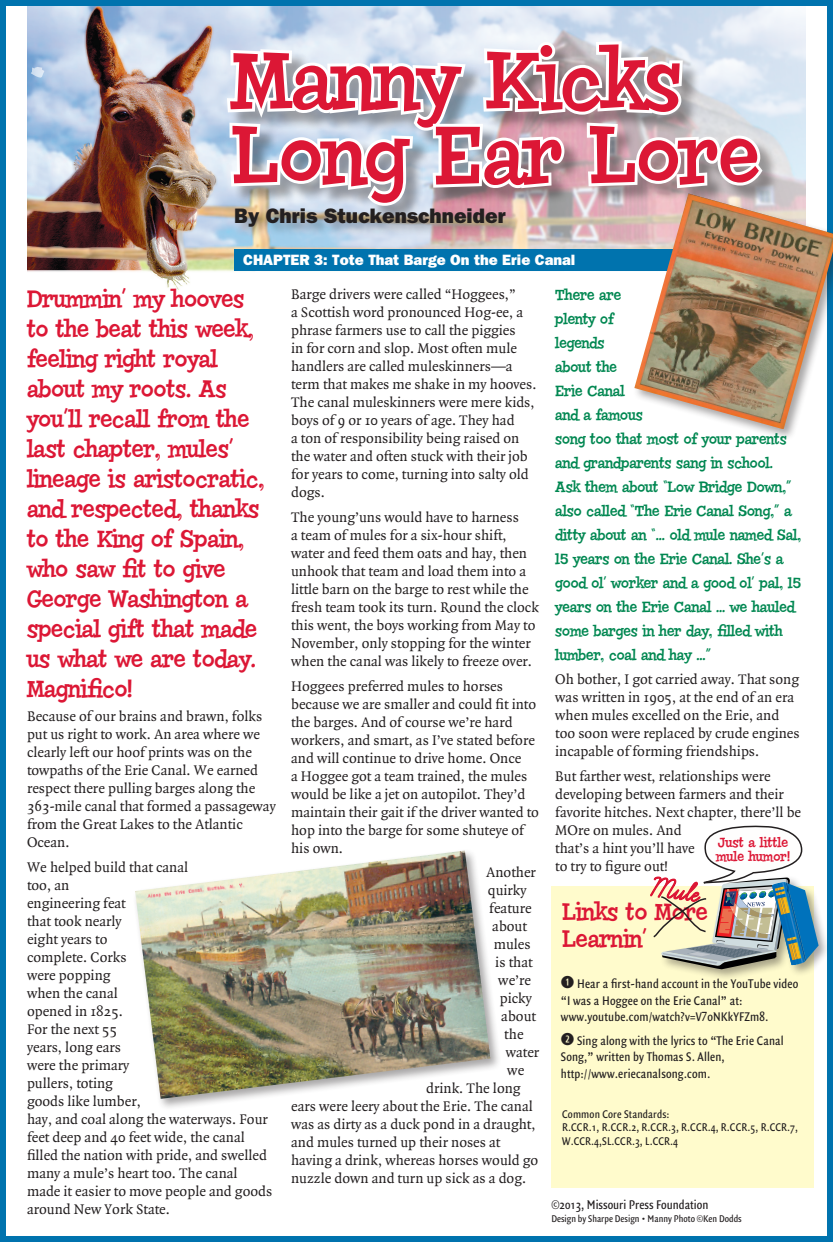
<style>
.page{position:relative;width:833px;height:1242px;background:#fff}
.page>*{position:absolute;margin:0;border:0;box-sizing:border-box;transform-origin:0 0}
.t1{font:82.5px/75px "Chowderhead";color:#dc1735}
.t2{font:24px/30px "Chowderhead";color:#dc1735}
.t3{font:800 21px "Franklin Gothic LT";color:#231f20}
.t4{font:15px/18px "Quadraat";color:#231f20}
.t5{font:15px/24px "Chowderhead";color:#008751}
.t6{font:800 15px "Franklin Gothic LT";color:#fff}
.t7{font:13.5px/16.5px "Quadraat Sans Con";letter-spacing:.01em;color:#231f20}
.t8{font:13.5px/13.5px "Chowderhead";letter-spacing:.01em;color:#dc1735}
.t9{font:12px/13.5px "Quadraat Sans Con";letter-spacing:.01em;color:#231f20}
.t10{font:10.5px "Quadraat Sans Con";color:#231f20}
.s1{font-family:"Combi Numerals Pro";font-weight:700;font-size:16.5px}
</style>
<div class="page">
<img style="left:27px;top:7px;width:778px;height:283px">
<div style="left:0;top:0;width:832px;height:1242px;border:6px solid #0073ae"></div>
<div style="left:551px;top:887px;width:262px;height:301px;background:#fffbcc"></div>
<div style="left:230px;top:44px;width:550px;height:180px;background:#231f20;opacity:.4"></div>
<svg style="left:224px;top:0;width:542px;height:210px"></svg>
<div style="left:234px;top:249px;width:571px;height:22px;background:#0073ae"></div>
<div style="left:235px;top:207px;width:284px;height:33px;background:#231f20;opacity:.3"></div>
<svg style="left:31px;top:67px;width:14px;height:11px"></svg>
<div style="left:659px;top:875px;width:171px;height:106px;background:#231f20;opacity:.4"></div>
<svg style="left:649px;top:825px;width:169px;height:144px"></svg>
<div style="left:632px;top:191px;width:200px;height:250px;background:#231f20;opacity:.4"></div>
<img style="left:634px;top:193px;width:198px;height:236px">
<div style="left:132px;top:848px;width:370px;height:263px;background:#231f20;opacity:.4"></div>
<img style="left:135px;top:851px;width:355px;height:248px">
<h1 class="t1" style="left:231px;top:43px;width:530px">Manny Kicks<br>Long Ear Lore</h1>
<h3 class="t3" style="left:234px;top:203px;width:273px">By Chris Stuckenschneider</h3>
<p class="t6" style="left:243px;top:251px;width:334px">CHAPTER 3: Tote That Barge On the Erie Canal</p>
<p class="t2" style="left:27px;top:284px;width:239px">Drummin’ my hooves to the beat this week, feeling right royal about my roots. As you’ll recall from the last chapter, mules’ lineage is aristocratic, and respected, thanks to the King of Spain, who saw fit to give<br>George Washington a special gift that made us what we are today.<br>Magnifico!</p>
<p class="t4" style="left:27px;top:708px;width:250px">Because of our brains and brawn, folks put us right to work. An area where we clearly left our hoof prints was on the towpaths of the Erie Canal. We earned respect there pulling barges along the 363-mile canal that formed a passageway from the Great Lakes to the Atlantic Ocean.</p>
<p class="t4" style="left:27px;top:859px;width:247px">We helped build that canal<br>too, an<br>engineering feat<br>that took nearly<br>eight years to<br>complete. Corks<br>were popping<br>when the canal<br>opened in 1825.<br>For the next 55<br>years, long ears<br>were the primary<br>pullers, toting<br>goods like lumber,<br>hay, and coal along the waterways. Four feet deep and 40 feet wide, the canal filled the nation with pride, and swelled many a mule’s heart too. The canal made it easier to move people and goods around New York State.</p>
<p class="t4" style="left:291px;top:286px;width:247px">Barge drivers were called “Hoggees,”<br>a Scottish word pronounced Hog-ee, a phrase farmers use to call the piggies<br>in for corn and slop. Most often mule handlers are called muleskinners—a term that makes me shake in my hooves.<br>The canal muleskinners were mere kids, boys of 9 or 10 years of age. They had<br>a ton of responsibility being raised on the water and often stuck with their job for years to come, turning into salty old dogs.</p>
<p class="t4" style="left:291px;top:509px;width:249px">The young’uns would have to harness<br>a team of mules for a six-hour shift, water and feed them oats and hay, then unhook that team and load them into a little barn on the barge to rest while the fresh team took its turn. Round the clock this went, the boys working from May to November, only stopping for the winter when the canal was likely to freeze over.</p>
<p class="t4" style="left:291px;top:677px;width:249px">Hoggees preferred mules to horses because we are smaller and could fit into the barges. And of course we’re hard workers, and smart, as I’ve stated before and will continue to drive home. Once<br>a Hoggee got a team trained, the mules would be like a jet on autopilot. They’d maintain their gait if the driver wanted to hop into the barge for some shuteye of his own.</p>
<p class="t4" style="left:486px;top:864px;width:51px">Another</p>
<p class="t4" style="left:488px;top:882px;width:40px">quirky</p>
<p class="t4" style="left:489px;top:900px;width:44px">feature</p>
<p class="t4" style="left:492px;top:918px;width:36px">about</p>
<p class="t4" style="left:494px;top:936px;width:38px">mules</p>
<p class="t4" style="left:495px;top:954px;width:39px">is that</p>
<p class="t4" style="left:498px;top:972px;width:34px">we’re</p>
<p class="t4" style="left:500px;top:990px;width:34px">picky</p>
<p class="t4" style="left:501px;top:1008px;width:36px">about</p>
<p class="t4" style="left:504px;top:1026px;width:21px">the</p>
<p class="t4" style="left:506px;top:1044px;width:35px">water</p>
<p class="t4" style="left:507px;top:1062px;width:18px">we</p>
<p class="t4" style="left:426px;top:1080px;width:96px">drink. The long</p>
<p class="t4" style="left:291px;top:1098px;width:243px">ears were leery about the Erie. The canal</p>
<p class="t4" style="left:291px;top:1116px;width:246px">was as dirty as a duck pond in a draught,</p>
<p class="t4" style="left:291px;top:1134px;width:211px">and mules turned up their noses at</p>
<p class="t4" style="left:291px;top:1152px;width:249px">having a drink, whereas horses would go</p>
<p class="t4" style="left:291px;top:1170px;width:237px">nuzzle down and turn up sick as a dog.</p>
<p class="t5" style="left:555px;top:283px;width:247px">There are<br>plenty of<br>legends<br>about the<br>Erie Canal<br>and a famous<br>song too that most of your parents and grandparents sang in school.<br>Ask them about “Low Bridge Down,” also called “The Erie Canal Song,” a ditty about an “… old mule named Sal,<br>15 years on the Erie Canal. She’s a good ol’ worker and a good ol’ pal, 15 years on the Erie Canal … we hauled some barges in her day, filled with lumber, coal and hay …”</p>
<p class="t4" style="left:555px;top:671px;width:246px">Oh bother, I got carried away. That song was written in 1905, at the end of an era when mules excelled on the Erie, and too soon were replaced by crude engines incapable of forming friendships.</p>
<p class="t4" style="left:555px;top:768px;width:247px">But farther west, relationships were developing between farmers and their favorite hitches. Next chapter, there’ll be<br>MOre on mules. And<br>that’s a hint you’ll have<br>to try to figure out!</p>
<p class="t8" style="left:716px;top:836px;width:75px">Just a little mule humor!</p>
<h2 class="t2" style="left:562px;top:898px;width:147px;line-height:27px">Links to More<br>Learnin’</h2>
<p class="t7" style="left:561px;top:976px;width:239px"><span class="s1">q</span> Hear a first-hand account in the YouTube video “I was a Hoggee on the Erie Canal” at: www.youtube.com/watch?v=V7oNKkYFZm8.</p>
<p class="t7" style="left:561px;top:1032px;width:224px"><span class="s1">w</span> Sing along with the lyrics to “The Erie Canal<br>Song,” written by Thomas S. Allen, http://www.eriecanalsong.com.</p>
<p class="t9" style="left:562px;top:1107px;width:237px">Common Core Standards:<br>R.CCR.1, R.CCR.2, R.CCR.3, R.CCR.4, R.CCR.5, R.CCR.7,<br>W.CCR.4,SL.CCR.3, L.CCR.4</p>
<p class="t7" style="left:551px;top:1197px;width:158px">©2013, Missouri Press Foundation</p>
<p class="t10" style="left:551px;top:1213px;width:192px">Design by Sharpe Design • Manny Photo ©Ken Dodds</p>
</div>
